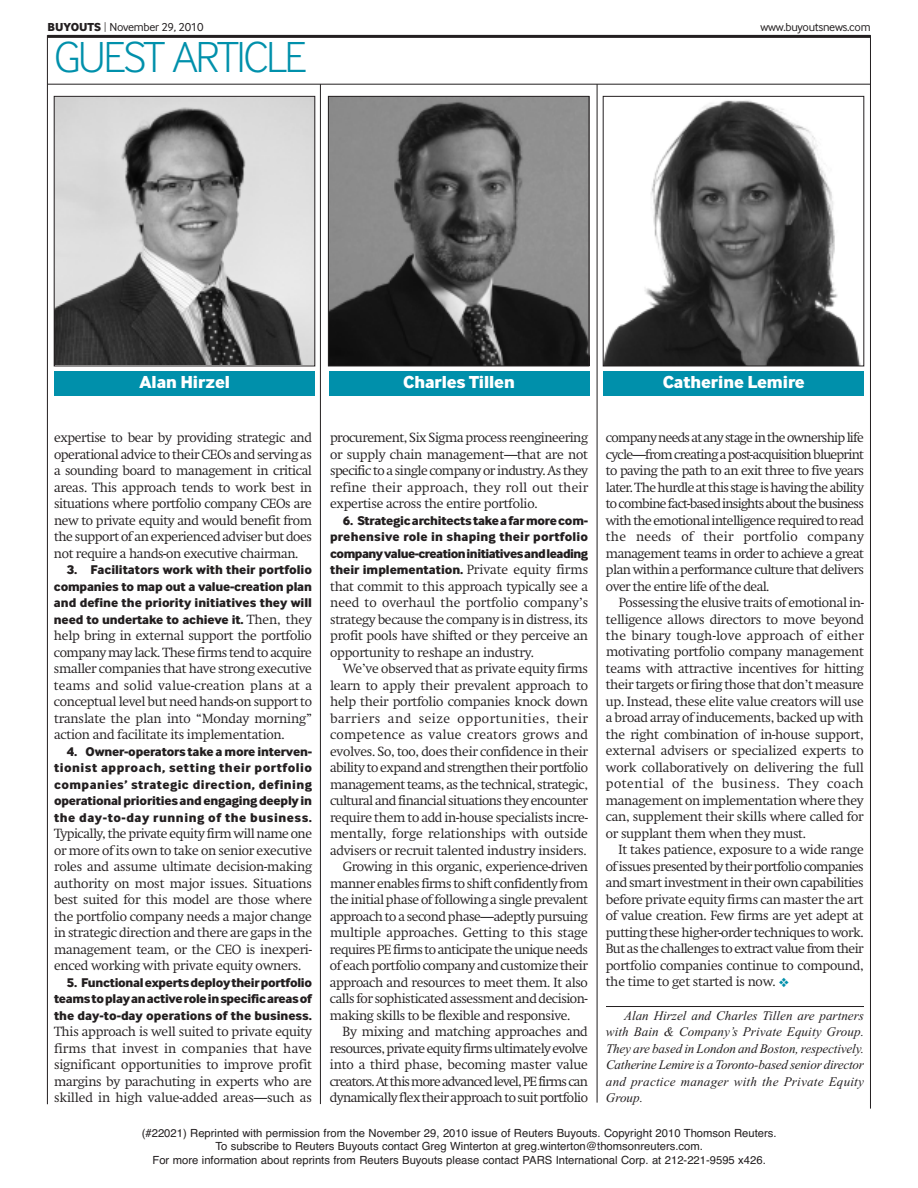
<style>
.page{position:relative;width:918px;height:1188px;background:#fff}
.page>*{position:absolute;margin:0;border:0;box-sizing:border-box;transform-origin:0 0}
.t1{font:300 45px "Thomson Inter Face";letter-spacing:-.04em;color:#0090ab}
.t2{font:900 18px "Thomson Inter Face";letter-spacing:-.005em;color:#fff}
.t3{font:300 13.2px/16.5px "Thomson Swift";letter-spacing:-.02em;color:#231f20;text-align:justify}
.t4{font:900 13.2px/16.5px "Thomson Inter Face";color:#231f20;text-align:justify}
.t5{font:italic 13.2px/16.5px "Times New Roman";letter-spacing:.015em;color:#231f20;text-align:justify}
.t6{font:300 13.2px "Thomson Swift";letter-spacing:-.04em;color:#231f20}
.t7{font:300 13.2px "Thomson Swift";color:#231f20}
.t8{font:300 13.2px "Thomson Swift";letter-spacing:-.045em;color:#231f20}
.t9{font:300 13.2px "Thomson Swift";letter-spacing:-.06em;color:#231f20}
.t10{font:300 13.2px "Thomson Swift";letter-spacing:.04em;color:#231f20}
.t11{font:300 13.2px "Thomson Swift";letter-spacing:.02em;color:#231f20}
.t12{font:12px "Thomson Inter Face";letter-spacing:-.025em;color:#231f20}
.t13{font:11.25px/13.5px "Helvetica";color:#231f20;text-align:center}
.s1{font-weight:900}
.s2{font-weight:300}
.s3{font-family:"Thomson Swift";font-weight:300}
.s4{color:#0090ab}
</style>
<div class="page">
<hr style="left:606px;top:1006px;width:258px;height:1px;background:#231f20">
<hr style="left:48px;top:84px;width:823px;height:1px;background:#231f20">
<hr style="left:320px;top:84px;width:1px;height:1020px;background:#231f20">
<hr style="left:597px;top:84px;width:1px;height:1019px;background:#231f20">
<hr style="left:48px;top:35px;width:822px;height:3px;background:#231f20">
<hr style="left:47px;top:35px;width:1px;height:1069px;background:#231f20">
<hr style="left:870px;top:35px;width:1px;height:1074px;background:#231f20">
<img style="left:330px;top:98px;width:257px;height:266px">
<div style="left:328px;top:96px;width:261px;height:270px;border:1px solid #231f20"></div>
<div style="left:329px;top:371px;width:260px;height:24px;background:#0090ab"></div>
<img style="left:605px;top:100px;width:256px;height:264px">
<div style="left:603px;top:96px;width:261px;height:270px;border:1px solid #231f20"></div>
<div style="left:604px;top:371px;width:260px;height:24px;background:#0090ab"></div>
<img style="left:56px;top:98px;width:257px;height:266px">
<div style="left:54px;top:96px;width:261px;height:270px;border:1px solid #231f20"></div>
<div style="left:55px;top:371px;width:260px;height:24px;background:#0090ab"></div>
<p class="t12" style="left:48px;top:23px;width:158px"><span class="s1">BUYOUTS</span> <span class="s2">|</span> November 29, 2010</p>
<h1 class="t1" style="left:54px;top:42px;width:254px">GUEST ARTICLE</h1>
<p class="t12" style="left:761px;top:23px;width:111px">www.buyoutsnews.com</p>
<h2 class="t2" style="left:140px;top:376px;width:92px">Alan Hirzel</h2>
<h2 class="t2" style="left:403px;top:376px;width:113px">Charles Tillen</h2>
<h2 class="t2" style="left:663px;top:376px;width:144px">Catherine Lemire</h2>
<p class="t3" style="left:54px;top:431px;width:260px">expertise to bear by providing strategic and operational advice to their CEOs and serving as a sounding board to management in critical areas. This approach tends to work best in situations where portfolio company CEOs are new to private equity and would benefit from the support of an experienced adviser but does not require a hands-on executive chairman.</p>
<p class="t4" style="left:54px;top:563px;width:260px;text-indent:13px">3. Facilitators work with their portfolio companies to map out a value-creation plan and define the priority initiatives they will need to undertake to achieve it. <span class="s3">Then, they</span></p>
<p class="t3" style="left:54px;top:629px;width:260px">help bring in external support the portfolio company may lack. These firms tend to acquire smaller companies that have strong executive teams and solid value-creation plans at a conceptual level but need hands-on support to translate the plan into “Monday morning” action and facilitate its implementation.</p>
<p class="t4" style="left:54px;top:744px;width:260px;text-indent:13px">4. Owner-operators take a more interven&shy;tionist approach, setting their portfolio companies’ strategic direction, defining operational priorities and engaging deeply in the day-to-day running of the business.</p>
<p class="t3" style="left:54px;top:827px;width:260px">Typically, the private equity firm will name one or more of its own to take on senior executive roles and assume ultimate decision-making authority on most major issues. Situations best suited for this model are those where the portfolio company needs a major change in strategic direction and there are gaps in the management team, or the CEO is inexperi&shy;enced working with private equity owners.</p>
<p class="t4" style="left:54px;top:975px;width:260px;text-indent:13px">5. Functionalexpertsdeploytheirportfolio teamstoplayanactiveroleinspecificareasof the day-to-day operations of the business.</p>
<p class="t3" style="left:54px;top:1024px;width:260px">This approach is well suited to private equity firms that invest in companies that have significant opportunities to improve profit margins by parachuting in experts who are skilled in high value-added areas—such as</p>
<p class="t3" style="left:330px;top:430px;width:260px">procurement, Six Sigma process reengineering or supply chain management—that are not specific to a single company or industry. As they refine their approach, they roll out their expertise across the entire portfolio.</p>
<p class="t4" style="left:330px;top:513px;width:260px;text-indent:13px">6. Strategicarchitectstakeafarmorecom&shy;prehensive role in shaping their portfolio companyvalue-creationinitiativesandleading their implementation. <span class="s3">Private equity firms</span></p>
<p class="t3" style="left:330px;top:579px;width:260px">that commit to this approach typically see a need to overhaul the portfolio company’s strategy because the company is in distress, its profit pools have shifted or they perceive an opportunity to reshape an industry.</p>
<p class="t3" style="left:343px;top:661px;width:247px">We’ve observed that as private equity firms</p>
<p class="t3" style="left:330px;top:678px;width:259px">learn to apply their prevalent approach to</p>
<p class="t3" style="left:330px;top:694px;width:259px">help their portfolio companies knock down</p>
<p class="t10" style="left:330px;top:713px;width:260px">barriers and seize opportunities, their</p>
<p class="t11" style="left:330px;top:729px;width:259px">competence as value creators grows and</p>
<p class="t3" style="left:330px;top:744px;width:260px">evolves. So, too, does their confidence in their</p>
<p class="t3" style="left:330px;top:760px;width:260px">ability to expand and strengthen their portfolio</p>
<p class="t3" style="left:330px;top:777px;width:259px">management teams, as the technical, strategic,</p>
<p class="t6" style="left:330px;top:795px;width:260px">cultural and financial situations they encounter</p>
<p class="t3" style="left:330px;top:810px;width:259px">require them to add in-house specialists incre-</p>
<p class="t7" style="left:330px;top:828px;width:259px">mentally, forge relationships with outside</p>
<p class="t3" style="left:330px;top:843px;width:258px">advisers or recruit talented industry insiders.</p>
<p class="t3" style="left:343px;top:859px;width:247px">Growing in this organic, experience-driven</p>
<p class="t3" style="left:330px;top:876px;width:260px">manner enables firms to shift confidently from</p>
<p class="t3" style="left:330px;top:892px;width:259px">the initial phase of following a single prevalent</p>
<p class="t3" style="left:330px;top:909px;width:259px">approach to a second phase—adeptly pursuing</p>
<p class="t7" style="left:330px;top:927px;width:259px">multiple approaches. Getting to this stage</p>
<p class="t6" style="left:330px;top:944px;width:259px">requires PE firms to anticipate the unique needs</p>
<p class="t3" style="left:330px;top:958px;width:259px">of each portfolio company and customize their</p>
<p class="t3" style="left:330px;top:975px;width:259px">approach and resources to meet them. It also</p>
<p class="t3" style="left:330px;top:991px;width:259px">calls for sophisticated assessment and decision-</p>
<p class="t3" style="left:330px;top:1008px;width:242px">making skills to be flexible and responsive.</p>
<p class="t3" style="left:343px;top:1024px;width:247px">By mixing and matching approaches and</p>
<p class="t8" style="left:330px;top:1043px;width:260px">resources, private equity firms ultimately evolve</p>
<p class="t3" style="left:330px;top:1057px;width:260px">into a third phase, becoming master value</p>
<p class="t9" style="left:330px;top:1076px;width:259px">creators. At this more advanced level, PE firms can</p>
<p class="t6" style="left:330px;top:1092px;width:260px">dynamically flex their approach to suit portfolio</p>
<p class="t3" style="left:606px;top:430px;width:260px">company needs at any stage in the ownership life cycle—from creating a post-acquisition blueprint to paving the path to an exit three to five years later. The hurdle at this stage is having the ability to combine fact-based insights about the business with the emotional intelligence required to read the needs of their portfolio company management teams in order to achieve a great plan within a performance culture that delivers over the entire life of the deal.</p>
<p class="t3" style="left:606px;top:595px;width:260px;text-indent:13px">Possessing the elusive traits of emotional in&shy;telligence allows directors to move beyond the binary tough-love approach of either motivating portfolio company management teams with attractive incentives for hitting their targets or firing those that don’t measure up. Instead, these elite value creators will use a broad array of inducements, backed up with the right combination of in-house support, external advisers or specialized experts to work collaboratively on delivering the full potential of the business. They coach management on implementation where they can, supplement their skills where called for or supplant them when they must.</p>
<p class="t3" style="left:606px;top:843px;width:260px;text-indent:13px">It takes patience, exposure to a wide range of issues presented by their portfolio companies and smart investment in their own capabilities before private equity firms can master the art of value creation. Few firms are yet adept at putting these higher-order techniques to work.<br>But as the challenges to extract value from their portfolio companies continue to compound, the time to get started is now. <span class="s4">❖</span></p>
<p class="t5" style="left:606px;top:1007px;width:260px;text-indent:18px">Alan Hirzel and Charles Tillen are partners with Bain &amp; Company’s Private Equity Group.<br>They are based in London and Boston, respectively.<br>Catherine Lemire is a Toronto-based senior director and practice manager with the Private Equity Group.</p>
<p class="t13" style="left:142px;top:1126px;width:636px">(#22021) Reprinted with permission from the November 29, 2010 issue of Reuters Buyouts. Copyright 2010 Thomson Reuters.<br>To subscribe to Reuters Buyouts contact Greg Winterton at greg.winterton@thomsonreuters.com.<br>For more information about reprints from Reuters Buyouts please contact PARS International Corp. at 212-221-9595 x426.</p>
</div>
